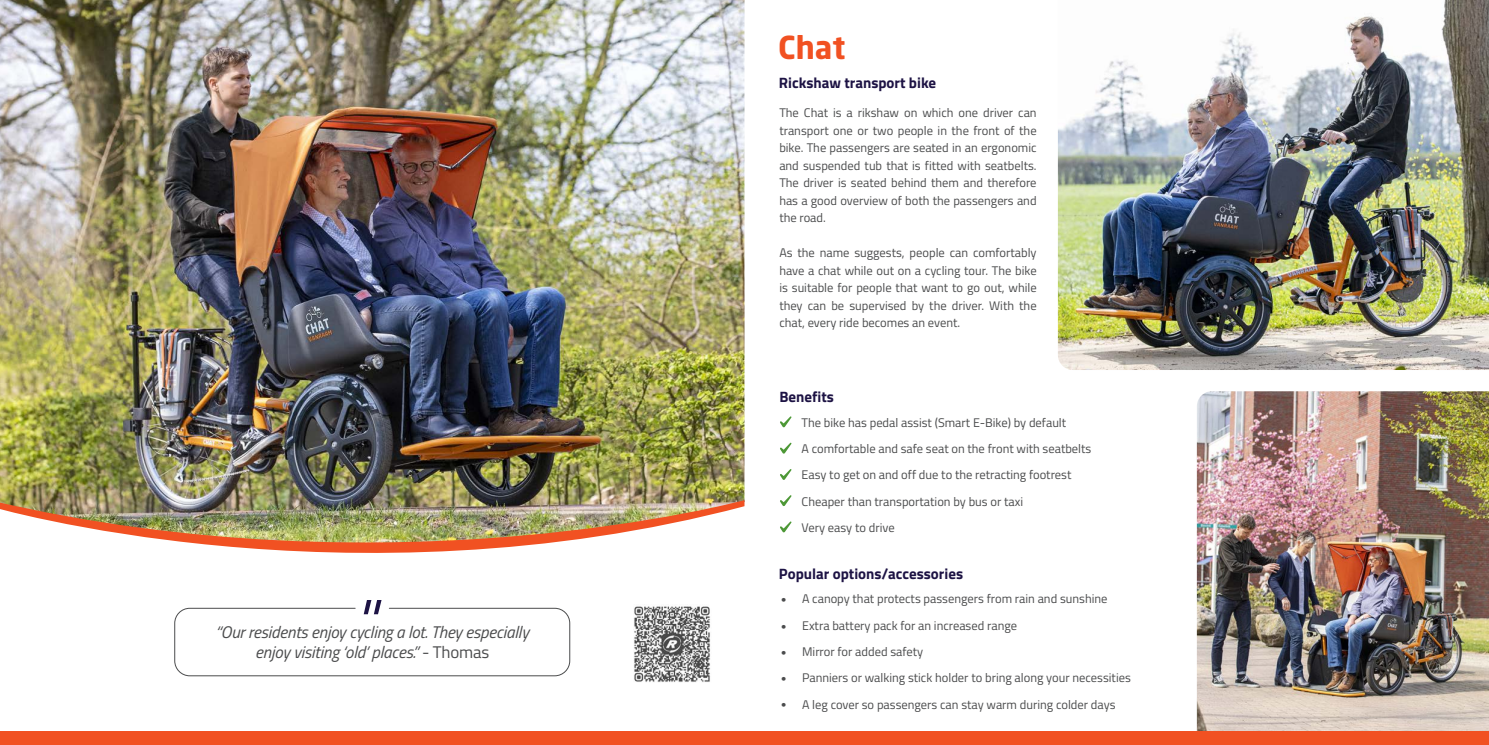
<style>
.page{position:relative;width:1489px;height:745px;background:#fff}
.page>*{position:absolute;margin:0;border:0;box-sizing:border-box;transform-origin:0 0}
.t1{font:italic 62.5px "Titillium Web";color:#1d1344}
.Titel{font:700 31.25px "Neo Sans VR";color:#f15122}
.t2{font:italic 16.88px "Titillium Web";letter-spacing:-.01em;color:#4b4c4d}
.Tussenkopje{font:700 15px "Titillium Web";color:#1d1344}
.Gewone_tekst{font:12.5px/17.5px "Titillium Web";color:#4b4c4d;text-align:justify}
.Voordelen_en_opties{font:12.5px "Titillium Web";color:#4b4c4d}
.s1{font-style:normal}
</style>
<div class="page">
<img style="left:1196px;top:391px;width:292px;height:339px">
<div style="left:0;top:730px;width:1488px;height:14px;background:#f15122"></div>
<img style="left:1057px;top:0;width:431px;height:370px">
<img style="left:0;top:0;width:744px;height:500px">
<img style="left:0;top:500px;width:744px;height:52px">
<div style="left:174px;top:607px;width:396px;height:68px;border:1px solid #4b4c4d;border-radius:15px"></div>
<svg style="left:780px;top:416px;width:11px;height:11px"></svg>
<svg style="left:780px;top:442px;width:11px;height:11px"></svg>
<svg style="left:780px;top:469px;width:11px;height:10px"></svg>
<svg style="left:780px;top:495px;width:11px;height:11px"></svg>
<svg style="left:780px;top:521px;width:11px;height:11px"></svg>
<img style="left:634px;top:606px;width:76px;height:76px">
<p class="t1" style="left:354px;top:575px;width:22px">''</p>
<p class="t2" style="left:215px;top:619px;width:315px">“Our residents enjoy cycling a lot. They especially</p>
<p class="t2" style="left:255px;top:639px;width:235px">enjoy visiting ‘old’ places.” <span class="s1">- Thomas</span></p>
<p class="Titel" style="left:778px;top:35px;width:69px">Chat</p>
<p class="Tussenkopje" style="left:778px;top:71px;width:159px">Rickshaw transport bike</p>
<p class="Gewone_tekst" style="left:779px;top:103px;width:259px">The Chat is a rikshaw on which one driver can transport one or two people in the front of the bike. The passengers are seated in an ergonomic and suspended tub that is fitted with seatbelts.<br>The driver is seated behind them and therefore has a good overview of both the passengers and the road.</p>
<p class="Gewone_tekst" style="left:779px;top:243px;width:259px">As the name suggests, people can comfortably have a chat while out on a cycling tour. The bike is suitable for people that want to go out, while they can be supervised by the driver. With the chat, every ride becomes an event.</p>
<p class="Tussenkopje" style="left:779px;top:385px;width:56px">Benefits</p>
<p class="Voordelen_en_opties" style="left:801px;top:413px;width:266px">The bike has pedal assist (Smart E-Bike) by default</p>
<p class="Voordelen_en_opties" style="left:801px;top:439px;width:291px">A comfortable and safe seat on the front with seatbelts</p>
<p class="Voordelen_en_opties" style="left:801px;top:465px;width:271px">Easy to get on and off due to the retracting footrest</p>
<p class="Voordelen_en_opties" style="left:801px;top:492px;width:223px">Cheaper than transportation by bus or taxi</p>
<p class="Voordelen_en_opties" style="left:801px;top:518px;width:94px">Very easy to drive</p>
<p class="Tussenkopje" style="left:778px;top:561px;width:186px">Popular options/accessories</p>
<p class="Voordelen_en_opties" style="left:802px;top:589px;width:307px">A canopy that protects passengers from rain and sunshine</p>
<p class="Voordelen_en_opties" style="left:802px;top:615px;width:216px">Extra battery pack for an increased range</p>
<p class="Voordelen_en_opties" style="left:802px;top:642px;width:123px">Mirror for added safety</p>
<p class="Voordelen_en_opties" style="left:802px;top:668px;width:330px">Panniers or walking stick holder to bring along your necessities</p>
<p class="Voordelen_en_opties" style="left:802px;top:694px;width:315px">A leg cover so passengers can stay warm during colder days</p>
</div>
